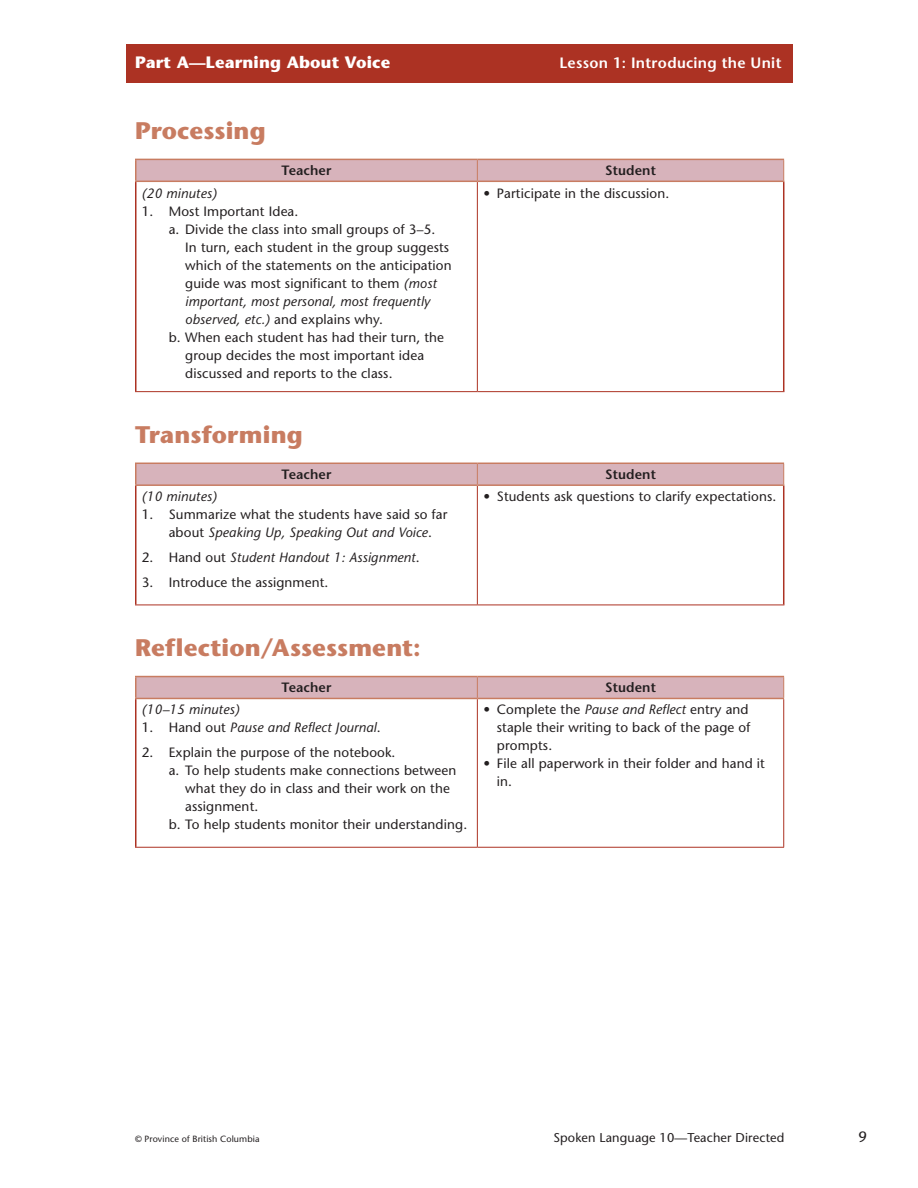
<style>
.page{position:relative;width:918px;height:1188px;background:#fff}
.page>*{position:absolute;margin:0;border:0;box-sizing:border-box;transform-origin:0 0}
.t1{font:700 24px "Stone Sans Std";letter-spacing:.01em;color:#c87c61}
.t2{font:700 16.5px "Stone Sans Std";letter-spacing:.01em;color:#fff}
.t3{font:600 15px "Stone Sans Std";letter-spacing:.02em;color:#fff}
.t4{font:500 15px "Stone Sans Std";color:#231f20}
.t5{font:500 13.5px/18px "Stone Sans Std";letter-spacing:.01em;color:#231f20}
.body_no_after{font:italic 500 13.5px "Stone Sans Std";letter-spacing:.01em;color:#231f20}
.Table_Text{font:600 13.5px "Stone Sans Std";letter-spacing:.01em;color:#231f20}
.t6{font:500 12.75px "Stone Sans Std";letter-spacing:.01em;color:#231f20}
.t7{font:500 9px "Stone Sans Std";letter-spacing:.01em;color:#231f20}
.s1{font-style:italic}
.s2{font-style:normal}
</style>
<div class="page">
<div style="left:127px;top:44px;width:666px;height:39px;background:#ac3223"></div>
<svg style="left:135px;top:159px;width:649px;height:22px;background:#d5aeb4"></svg>
<hr style="left:135px;top:181px;width:342px;height:1px;background:#c87c61">
<hr style="left:477px;top:181px;width:307px;height:1px;background:#c87c61">
<hr style="left:135px;top:182px;width:1px;height:209px;background:#ac3223">
<hr style="left:783px;top:182px;width:1px;height:209px;background:#ac3223">
<hr style="left:477px;top:182px;width:1px;height:209px;background:#ac3223">
<hr style="left:135px;top:391px;width:342px;height:1px;background:#ac3223">
<hr style="left:477px;top:391px;width:307px;height:1px;background:#ac3223">
<div style="left:135px;top:463px;width:649px;height:21px;background:#d7b3bb"></div>
<hr style="left:135px;top:484px;width:342px;height:2px;background:#c87c61">
<hr style="left:477px;top:484px;width:307px;height:2px;background:#c87c61">
<hr style="left:135px;top:486px;width:1px;height:119px;background:#ac3223">
<hr style="left:783px;top:486px;width:1px;height:119px;background:#ac3223">
<hr style="left:477px;top:486px;width:1px;height:119px;background:#ac3223">
<hr style="left:135px;top:605px;width:342px;height:1px;background:#ac3223">
<hr style="left:477px;top:605px;width:307px;height:1px;background:#ac3223">
<hr style="left:135px;top:676px;width:342px;height:1px;background:#c87c61">
<hr style="left:477px;top:676px;width:307px;height:1px;background:#c87c61">
<svg style="left:135px;top:677px;width:649px;height:21px;background:#d6b1b8"></svg>
<hr style="left:135px;top:698px;width:342px;height:1px;background:#c87c61">
<hr style="left:477px;top:698px;width:307px;height:1px;background:#c87c61">
<hr style="left:135px;top:699px;width:1px;height:148px;background:#ac3223">
<hr style="left:477px;top:699px;width:1px;height:148px;background:#ac3223">
<hr style="left:783px;top:699px;width:1px;height:148px;background:#ac3223">
<hr style="left:135px;top:847px;width:342px;height:1px;background:#ac3223">
<hr style="left:477px;top:847px;width:307px;height:1px;background:#ac3223">
<p class="t2" style="left:135px;top:52px;width:257px">Part A—Learning About Voice</p>
<p class="t3" style="left:559px;top:54px;width:224px">Lesson 1: Introducing the Unit</p>
<h2 class="t1" style="left:135px;top:116px;width:132px">Processing</h2>
<p class="Table_Text" style="left:282px;top:162px;width:52px">Teacher</p>
<p class="Table_Text" style="left:605px;top:162px;width:52px">Student</p>
<p class="body_no_after" style="left:142px;top:185px;width:77px">(20 minutes)</p>
<p class="t5" style="left:142px;top:202px;width:156px">1. Most I mportant Idea.</p>
<p class="t5" style="left:185px;top:220px;width:268px;text-indent:-16px">a. Divide the class into small groups of 3–5.<br>I n turn, each student in the group suggests which of the statements on the anticipation guide was most significant to them <span class="s1">(most important, most personal, most frequently observed, etc.)</span> and explains why.</p>
<p class="t5" style="left:185px;top:328px;width:260px;text-indent:-16px">b. When each student has had their turn, the group decides the most important idea discussed and reports to the class.</p>
<p class="t5" style="left:483px;top:184px;width:185px">• Participate in the discussion.</p>
<h3 class="t1" style="left:135px;top:420px;width:169px">Transforming</h3>
<p class="Table_Text" style="left:282px;top:466px;width:52px">Teacher</p>
<p class="Table_Text" style="left:605px;top:466px;width:52px">Student</p>
<p class="body_no_after" style="left:142px;top:488px;width:77px">(10 minutes)</p>
<p class="t5" style="left:169px;top:505px;width:280px;text-indent:-27px">1. Summarize what the students have said so far about <span class="s1">Speaking Up, Speaking Out and Voice</span>.</p>
<p class="body_no_after" style="left:142px;top:549px;width:277px"><span class="s2">2. Hand out</span> Student Handout 1: Assignment<span class="s2">.</span></p>
<p class="t5" style="left:142px;top:573px;width:186px">3. I ntroduce the assignment.</p>
<p class="t5" style="left:483px;top:487px;width:292px">• Students ask questions to clarify expectations.</p>
<h2 class="t1" style="left:135px;top:634px;width:287px">Reflection/Assessment:</h2>
<p class="Table_Text" style="left:282px;top:680px;width:52px">Teacher</p>
<p class="Table_Text" style="left:605px;top:680px;width:52px">Student</p>
<p class="body_no_after" style="left:142px;top:702px;width:99px">(10–15 minutes)</p>
<p class="body_no_after" style="left:142px;top:720px;width:238px"><span class="s2">1. Hand out</span> Pause and Reflect Journal<span class="s2">.</span></p>
<p class="t5" style="left:142px;top:743px;width:253px">2. Explain the purpose of the notebook.</p>
<p class="t5" style="left:185px;top:761px;width:273px;text-indent:-16px">a. To help students make connections between what they do in class and their work on the assignment.</p>
<p class="t5" style="left:169px;top:815px;width:298px">b. To help students monitor their understanding.</p>
<p class="t5" style="left:497px;top:701px;width:255px;text-indent:-14px">• Complete the <span class="s1">Pause and Reflect</span> entry and staple their writing to back of the page of prompts.</p>
<p class="t5" style="left:497px;top:755px;width:270px;text-indent:-14px">• File all paperwork in their folder and hand it in.</p>
<p class="t7" style="left:135px;top:1133px;width:126px">© Province of British Columbia</p>
<p class="t6" style="left:553px;top:1129px;width:232px">Spoken Language 10—Teacher Directed</p>
<p class="t4" style="left:858px;top:1127px;width:10px">9</p>
</div>
